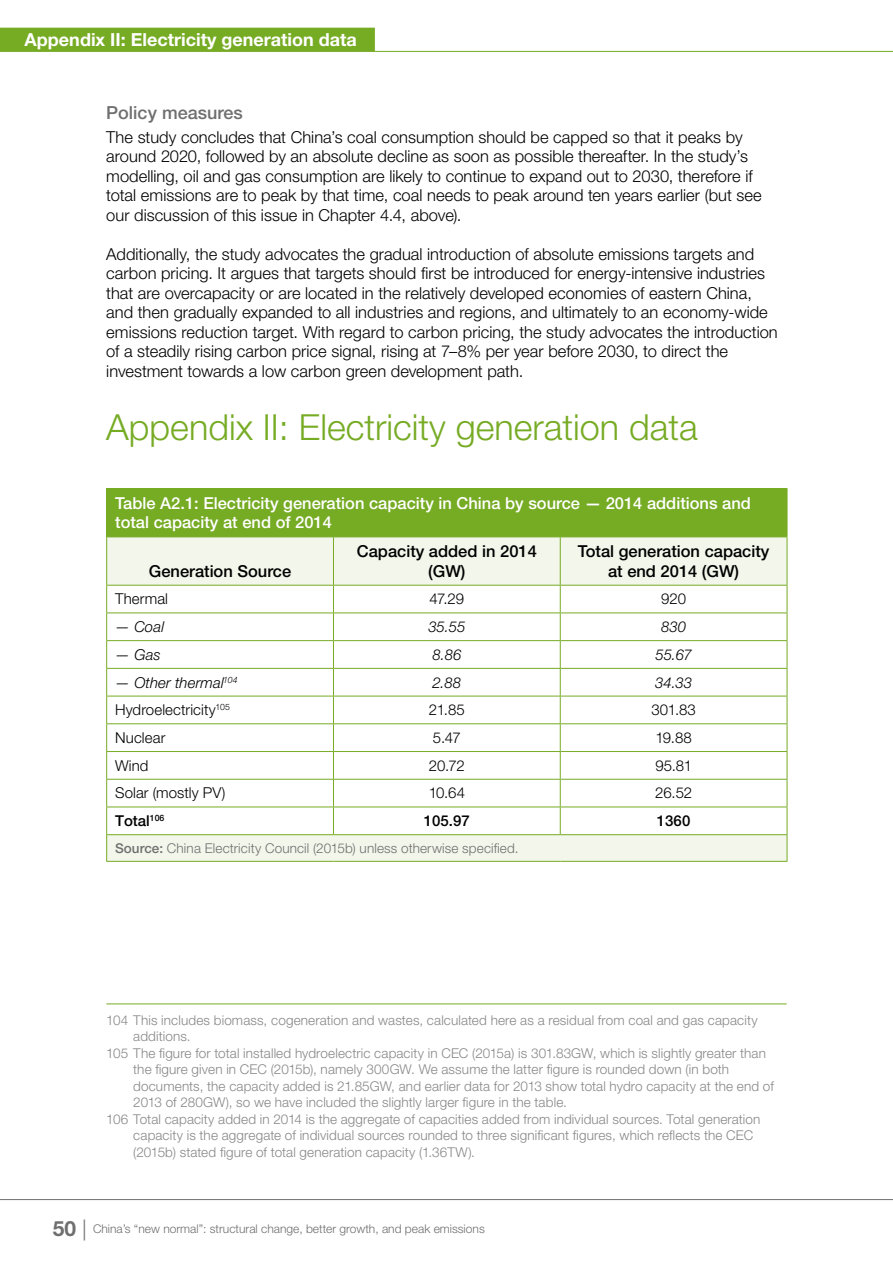
<style>
.page{position:relative;width:893px;height:1263px;background:#fff}
.page>*{position:absolute;margin:0;border:0;box-sizing:border-box;transform-origin:0 0}
.t1{font:300 36px "Helvetica Neue LT Pro";color:#76ab24}
.t2{font:700 18px "Helvetica Neue LT Pro";color:#fff}
.t3{font:500 18px "Helvetica Neue LT Pro";color:#706f6f}
.t4{font:300 16.5px/19.5px "Helvetica Neue LT Pro";color:#000}
.t5{font:500 16.5px/19.5px "Helvetica Neue LT Pro";color:#fff}
.t6{font:500 16.5px/19.5px "Helvetica Neue LT Pro";color:#000;text-align:center}
.t7{font:300 15px "Helvetica Neue LT Pro";letter-spacing:.005em;color:#000}
.t8{font:italic 300 15px "Helvetica Neue LT Pro";color:#000}
.t9{font:500 15px "Helvetica Neue LT Pro";color:#000}
.t10{font:300 13.5px "Helvetica Neue LT Pro";letter-spacing:.01em;color:#878787}
.t11{font:300 13.5px "Helvetica Neue LT Pro";letter-spacing:.01em;color:#706f6f}
.t12{font:300 12px "Helvetica Neue LT Pro";color:#706f6f}
.s1{font-weight:500}
.s2{font-weight:700;font-size:21px}
.s3{font-size:21px}
</style>
<div class="page">
<hr style="left:0;top:1199px;width:893px;height:1px;background:#706f6f">
<hr style="left:0;top:51px;width:893px;height:1px;background:#76ab24">
<div style="left:0;top:28px;width:375px;height:23px;background:#76ab24"></div>
<div style="left:107px;top:489px;width:680px;height:48px;background:#76ab24"></div>
<svg style="left:107px;top:537px;width:680px;height:324px"></svg>
<hr style="left:333px;top:537px;width:1px;height:48px;background:#76ab24">
<hr style="left:560px;top:537px;width:1px;height:48px;background:#76ab24">
<hr style="left:106px;top:612px;width:227px;height:1px;background:#76ab24">
<hr style="left:333px;top:612px;width:227px;height:1px;background:#76ab24">
<hr style="left:560px;top:612px;width:227px;height:1px;background:#76ab24">
<hr style="left:106px;top:640px;width:227px;height:1px;background:#76ab24">
<hr style="left:333px;top:640px;width:227px;height:1px;background:#76ab24">
<hr style="left:560px;top:640px;width:227px;height:1px;background:#76ab24">
<hr style="left:106px;top:668px;width:227px;height:1px;background:#76ab24">
<hr style="left:333px;top:668px;width:227px;height:1px;background:#76ab24">
<hr style="left:560px;top:668px;width:227px;height:1px;background:#76ab24">
<hr style="left:106px;top:696px;width:227px;height:1px;background:#76ab24">
<hr style="left:333px;top:696px;width:227px;height:1px;background:#76ab24">
<hr style="left:560px;top:696px;width:227px;height:1px;background:#76ab24">
<hr style="left:106px;top:723px;width:227px;height:1px;background:#76ab24">
<hr style="left:333px;top:723px;width:227px;height:1px;background:#76ab24">
<hr style="left:560px;top:723px;width:227px;height:1px;background:#76ab24">
<hr style="left:106px;top:751px;width:227px;height:1px;background:#76ab24">
<hr style="left:333px;top:751px;width:227px;height:1px;background:#76ab24">
<hr style="left:560px;top:751px;width:227px;height:1px;background:#76ab24">
<hr style="left:106px;top:779px;width:227px;height:1px;background:#76ab24">
<hr style="left:333px;top:779px;width:227px;height:1px;background:#76ab24">
<hr style="left:560px;top:779px;width:227px;height:1px;background:#76ab24">
<hr style="left:106px;top:806px;width:227px;height:1px;background:#76ab24">
<hr style="left:333px;top:806px;width:227px;height:1px;background:#76ab24">
<hr style="left:560px;top:806px;width:227px;height:1px;background:#76ab24">
<svg style="left:560px;top:586px;width:1px;height:248px"></svg>
<hr style="left:106px;top:488px;width:227px;height:1px;background:#76ab24">
<hr style="left:106px;top:489px;width:1px;height:47px;background:#76ab24">
<hr style="left:333px;top:488px;width:227px;height:1px;background:#76ab24">
<hr style="left:560px;top:488px;width:227px;height:1px;background:#76ab24">
<hr style="left:787px;top:489px;width:1px;height:47px;background:#76ab24">
<hr style="left:106px;top:536px;width:227px;height:1px;background:#76ab24">
<hr style="left:106px;top:537px;width:1px;height:48px;background:#76ab24">
<hr style="left:787px;top:537px;width:1px;height:48px;background:#76ab24">
<hr style="left:333px;top:585px;width:227px;height:1px;background:#76ab24">
<hr style="left:560px;top:585px;width:227px;height:1px;background:#76ab24">
<hr style="left:333px;top:834px;width:227px;height:1px;background:#76ab24">
<hr style="left:560px;top:834px;width:227px;height:1px;background:#76ab24">
<svg style="left:787px;top:586px;width:1px;height:275px"></svg>
<hr style="left:106px;top:861px;width:227px;height:1px;background:#76ab24">
<hr style="left:333px;top:861px;width:227px;height:1px;background:#76ab24">
<hr style="left:560px;top:861px;width:227px;height:1px;background:#76ab24">
<hr style="left:106px;top:585px;width:227px;height:1px;background:#76ab24">
<svg style="left:106px;top:586px;width:1px;height:275px"></svg>
<svg style="left:333px;top:586px;width:1px;height:248px"></svg>
<hr style="left:106px;top:834px;width:227px;height:1px;background:#76ab24">
<hr style="left:106px;top:1003px;width:681px;height:1px;background:#76ab24">
<p class="t2" style="left:25px;top:28px;width:334px">Appendix II: Electricity generation data</p>
<p class="t3" style="left:106px;top:102px;width:138px">Policy measures</p>
<p class="t4" style="left:106px;top:127px;width:657px">The study concludes that China’s coal consumption should be capped so that it peaks by around 2020, followed by an absolute decline as soon as possible thereafter. In the study’s modelling, oil and gas consumption are likely to continue to expand out to 2030, therefore if total emissions are to peak by that time, coal needs to peak around ten years earlier (but see our discussion of this issue in Chapter 4.4, above).</p>
<p class="t4" style="left:106px;top:244px;width:673px">Additionally, the study advocates the gradual introduction of absolute emissions targets and carbon pricing. It argues that targets should first be introduced for energy-intensive industries that are overcapacity or are located in the relatively developed economies of eastern China, and then gradually expanded to all industries and regions, and ultimately to an economy-wide emissions reduction target. With regard to carbon pricing, the study advocates the introduction of a steadily rising carbon price signal, rising at 7–8% per year before 2030, to direct the investment towards a low carbon green development path.</p>
<h1 class="t1" style="left:106px;top:405px;width:593px">Appendix II: Electricity generation data</h1>
<p class="t5" style="left:115px;top:493px;width:637px">Table A2.1: Electricity generation capacity in China by source — 2014 additions and total capacity at end of 2014</p>
<p class="t6" style="left:149px;top:561px;width:144px">Generation Source</p>
<p class="t6" style="left:357px;top:541px;width:182px">Capacity added in 2014 (GW)</p>
<p class="t6" style="left:578px;top:541px;width:193px">Total generation capacity at end 2014 (GW)</p>
<p class="t7" style="left:115px;top:590px;width:54px">Thermal</p>
<p class="t7" style="left:429px;top:590px;width:36px">47.29</p>
<p class="t7" style="left:661px;top:590px;width:26px">920</p>
<p class="t8" style="left:115px;top:618px;width:50px">— Coal</p>
<p class="t8" style="left:428px;top:618px;width:39px">35.55</p>
<p class="t8" style="left:661px;top:618px;width:27px">830</p>
<p class="t8" style="left:115px;top:645px;width:47px">— Gas</p>
<p class="t8" style="left:432px;top:645px;width:30px">8.86</p>
<p class="t8" style="left:655px;top:645px;width:38px">55.67</p>
<p class="t8" style="left:115px;top:673px;width:124px">— Other thermal<sup>104</sup></p>
<p class="t8" style="left:433px;top:673px;width:30px">2.88</p>
<p class="t8" style="left:655px;top:673px;width:39px">34.33</p>
<p class="t7" style="left:115px;top:701px;width:116px">Hydroelectricity<sup>105</sup></p>
<p class="t7" style="left:429px;top:701px;width:37px">21.85</p>
<p class="t7" style="left:651px;top:701px;width:46px">301.83</p>
<p class="t7" style="left:115px;top:728px;width:52px">Nuclear</p>
<p class="t7" style="left:433px;top:728px;width:29px">5.47</p>
<p class="t7" style="left:655px;top:728px;width:38px">19.88</p>
<p class="t7" style="left:115px;top:756px;width:35px">Wind</p>
<p class="t7" style="left:429px;top:756px;width:37px">20.72</p>
<p class="t7" style="left:655px;top:756px;width:38px">95.81</p>
<p class="t7" style="left:115px;top:784px;width:112px">Solar (mostly PV)</p>
<p class="t7" style="left:429px;top:784px;width:38px">10.64</p>
<p class="t7" style="left:655px;top:784px;width:38px">26.52</p>
<p class="t9" style="left:115px;top:812px;width:51px">Total<sup>106</sup></p>
<p class="t9" style="left:424px;top:812px;width:47px">105.97</p>
<p class="t9" style="left:657px;top:812px;width:35px">1360</p>
<p class="t11" style="left:115px;top:840px;width:405px"><span class="s1">Source:</span> China Electricity Council (2015b) unless otherwise specified.</p>
<p class="t10" style="left:106px;top:1011px;width:653px">104 This includes biomass, cogeneration and wastes, calculated here as a residual from coal and gas capacity</p>
<p class="t10" style="left:133px;top:1028px;width:59px">additions.</p>
<p class="t10" style="left:106px;top:1044px;width:661px">105 The figure for total installed hydroelectric capacity in CEC (2015a) is 301.83GW, which is slightly greater than</p>
<p class="t10" style="left:133px;top:1061px;width:597px">the figure given in CEC (2015b), namely 300GW. We assume the latter figure is rounded down (in both</p>
<p class="t10" style="left:133px;top:1077px;width:642px">documents, the capacity added is 21.85GW, and earlier data for 2013 show total hydro capacity at the end of</p>
<p class="t10" style="left:133px;top:1094px;width:435px">2013 of 280GW), so we have included the slightly larger figure in the table.</p>
<p class="t10" style="left:106px;top:1110px;width:656px">106 Total capacity added in 2014 is the aggregate of capacities added from individual sources. Total generation</p>
<p class="t10" style="left:133px;top:1127px;width:621px">capacity is the aggregate of individual sources rounded to three significant figures, which reflects the CEC</p>
<p class="t10" style="left:133px;top:1143px;width:343px">(2015b) stated figure of total generation capacity (1.36TW).</p>
<p class="t12" style="left:53px;top:1221px;width:433px"><span class="s2">50</span> <span class="s3">|</span> China’s “new normal”: structural change, better growth, and peak emissions</p>
</div>
